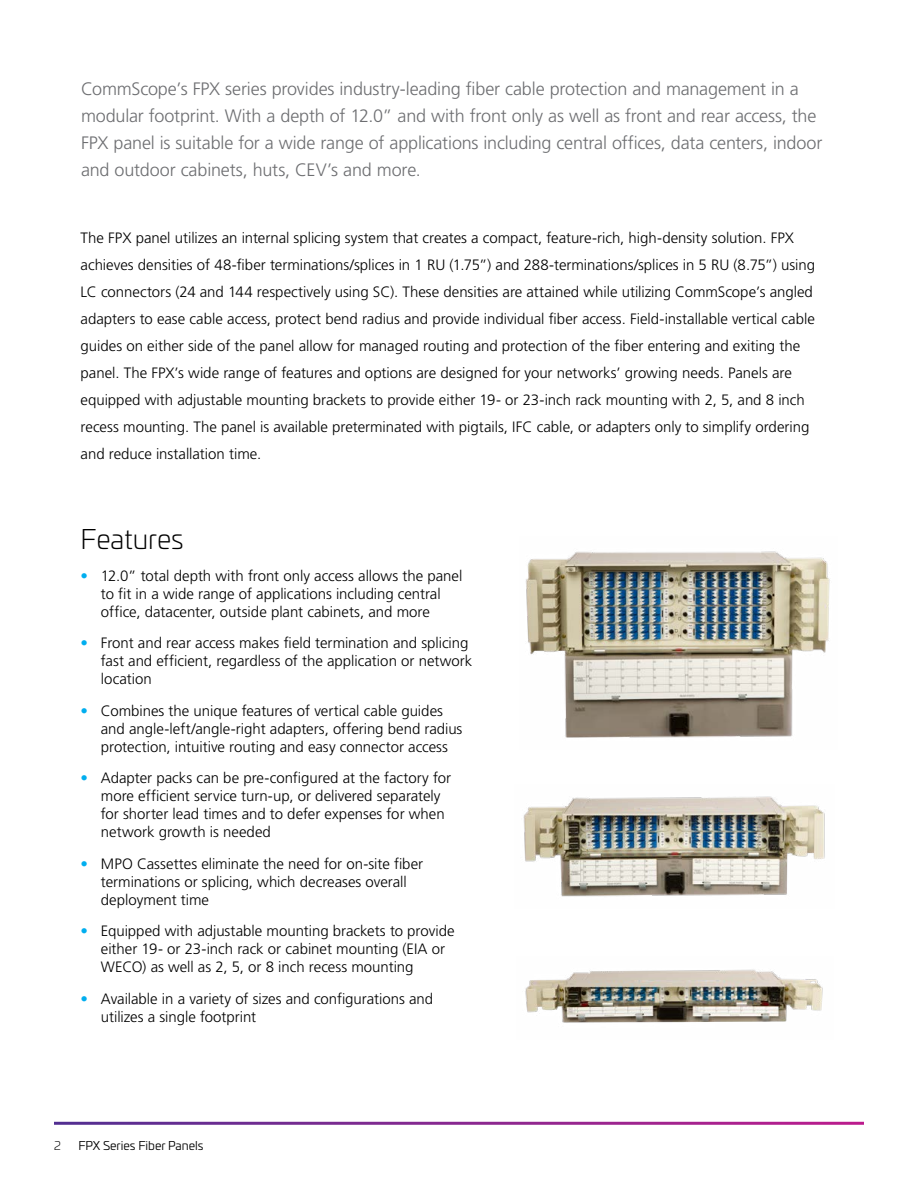
<style>
.page{position:relative;width:918px;height:1188px;background:#fff}
.page>*{position:absolute;margin:0;border:0;box-sizing:border-box;transform-origin:0 0}
.t1{font:300 27px "Univia Pro";color:#000}
.t2{font:300 18px/27px "Frutiger LT Pro";letter-spacing:-.01em;color:#6d6e71}
.t3{font:300 15px/18px "Frutiger LT Pro";color:#000}
.t4{font:12px "Univia Pro";color:#000}
.t5{font:300 12px "Univia Pro";color:#000}
.s1{color:#00aeef}
</style>
<div class="page">
<img style="left:525px;top:969px;width:298px;height:54px">
<img style="left:523px;top:796px;width:302px;height:101px">
<img style="left:525px;top:551px;width:305px;height:187px">
<p class="t2" style="left:81px;top:75px;width:743px">CommScope’s FPX series provides industry-leading fiber cable protection and management in a modular footprint. With a depth of 12.0” and with front only as well as front and rear access, the FPX panel is suitable for a wide range of applications including central offices, data centers, indoor and outdoor cabinets, huts, CEV’s and more.</p>
<p class="t3" style="left:81px;top:224px;width:736px;line-height:27px">The FPX panel utilizes an internal splicing system that creates a compact, feature-rich, high-density solution. FPX achieves densities of 48-fiber terminations/splices in 1 RU (1.75”) and 288-terminations/splices in 5 RU (8.75”) using LC connectors (24 and 144 respectively using SC). These densities are attained while utilizing CommScope’s angled adapters to ease cable access, protect bend radius and provide individual fiber access. Field-installable vertical cable guides on either side of the panel allow for managed routing and protection of the fiber entering and exiting the panel. The FPX’s wide range of features and options are designed for your networks’ growing needs. Panels are equipped with adjustable mounting brackets to provide either 19- or 23-inch rack mounting with 2, 5, and 8 inch recess mounting. The panel is available preterminated with pigtails, IFC cable, or adapters only to simplify ordering and reduce installation time.</p>
<h1 class="t1" style="left:81px;top:520px;width:105px">Features</h1>
<p class="t3" style="left:101px;top:566px;width:363px;text-indent:-20px"><span class="s1">•</span> 12.0” total depth with front only access allows the panel to fit in a wide range of applications including central office, datacenter, outside plant cabinets, and more</p>
<p class="t3" style="left:101px;top:634px;width:373px;text-indent:-20px"><span class="s1">•</span> Front and rear access makes field termination and splicing fast and efficient, regardless of the application or network location</p>
<p class="t3" style="left:101px;top:701px;width:363px;text-indent:-20px"><span class="s1">•</span> Combines the unique features of vertical cable guides and angle-left/angle-right adapters, offering bend radius protection, intuitive routing and easy connector access</p>
<p class="t3" style="left:101px;top:769px;width:352px;text-indent:-20px"><span class="s1">•</span> Adapter packs can be pre-configured at the factory for more efficient service turn-up, or delivered separately for shorter lead times and to defer expenses for when network growth is needed</p>
<p class="t3" style="left:101px;top:854px;width:324px;text-indent:-20px"><span class="s1">•</span> MPO Cassettes eliminate the need for on-site fiber terminations or splicing, which decreases overall deployment time</p>
<p class="t3" style="left:101px;top:922px;width:355px;text-indent:-20px"><span class="s1">•</span> Equipped with adjustable mounting brackets to provide either 19- or 23-inch rack or cabinet mounting (EIA or<br>WECO) as well as 2, 5, or 8 inch recess mounting</p>
<p class="t3" style="left:101px;top:989px;width:334px;text-indent:-20px"><span class="s1">•</span> Available in a variety of sizes and configurations and utilizes a single footprint</p>
<p class="t5" style="left:54px;top:1138px;width:8px">2</p>
<p class="t4" style="left:78px;top:1137px;width:127px">FPX Series Fiber Panels</p>
</div>
